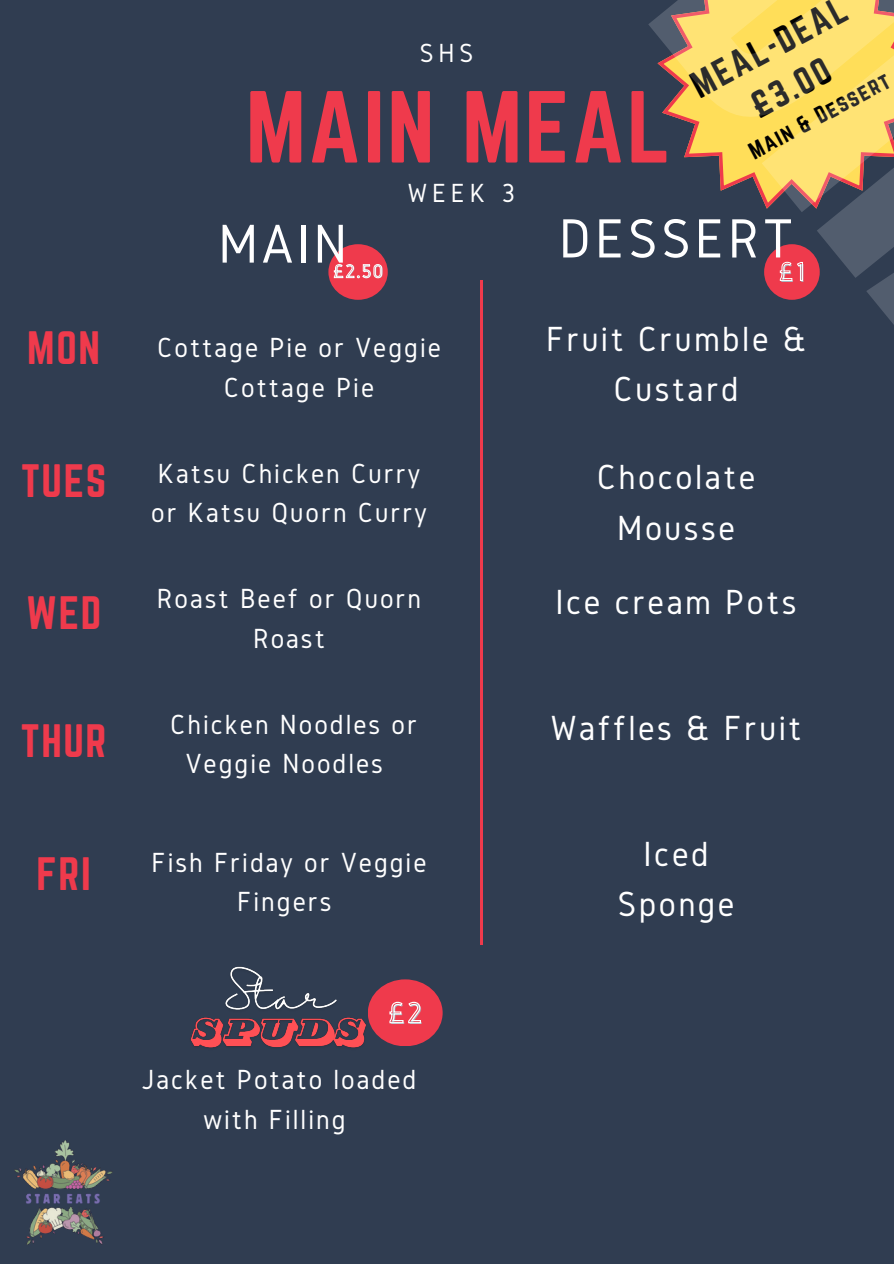
<style>
.page{position:relative;width:894px;height:1264px;background:#fff}
.page>*{position:absolute;margin:0;border:0;box-sizing:border-box;transform-origin:0 0}
.t1{font:89.25px "Norwester";letter-spacing:.03em;color:#ef3a4c}
.t2{font:57.3px "Gidole";letter-spacing:.07em;color:#fff}
.t3{font:56.7px "Gidole";color:#fff}
.t4{font:40.95px "Norwester";letter-spacing:.04em;color:#ef3a4c}
.t5{font:36.3px/50.7px "Gidole";letter-spacing:.07em;color:#fff;text-align:center}
.t6{font:33px "Norwester";color:#000}
.t7{font:30.3px "Gidole";color:#acb4bf}
.t8{font:28.8px/39.3px "Gidole";letter-spacing:.07em;color:#fff;text-align:center}
.t9{font:27.3px "Gidole";letter-spacing:.18em;color:#fff}
.t10{font:27px "Gidole";color:#acb4bf}
.t11{font:21px "Norwester";color:#000}
.t12{font:19.5px "Gidole";color:#acb4bf}
</style>
<div class="page">
<div style="left:0;top:0;width:893px;height:1263px;background:#303d51"></div>
<hr style="left:480px;top:280px;width:3px;height:664px;background:#ef3a4c">
<img style="left:15px;top:1140px;width:98px;height:104px">
<div style="left:328px;top:244px;width:59px;height:56px;background:#ef3a4c;border-radius:50%"></div>
<svg style="left:333px;top:264px;width:49px;height:15px"></svg>
<div style="left:763px;top:244px;width:56px;height:56px;background:#ef3a4c;border-radius:50%"></div>
<svg style="left:779px;top:261px;width:24px;height:20px"></svg>
<svg style="left:657px;top:0;width:236px;height:208px"></svg>
<img style="left:225px;top:966px;width:112px;height:44px">
<img style="left:190px;top:1017px;width:176px;height:31px">
<div style="left:367px;top:979px;width:75px;height:67px;background:#ef3a4c;border-radius:50%"></div>
<svg style="left:389px;top:1001px;width:32px;height:22px"></svg>
<p class="t4" style="left:27px;top:323px;width:74px">MON</p>
<p class="t4" style="left:21px;top:455px;width:87px">TUES</p>
<p class="t4" style="left:26px;top:588px;width:77px">WED</p>
<h2 class="t4" style="left:21px;top:716px;width:87px">THUR</h2>
<p class="t4" style="left:36px;top:849px;width:56px">FRI</p>
<p class="t9" style="left:419px;top:38px;width:55px">SHS</p>
<p class="t1" style="left:246px;top:73px;width:426px">MAIN MEAL</p>
<h5 class="t9" style="left:407px;top:178px;width:109px">WEEK 3</h5>
<p class="t6" style="left:684px;top:69px;width:172px;rotate:-28deg">MEAL-DEAL</p>
<h5 class="t6" style="left:743px;top:90px;width:86px;rotate:-28deg">£3.00</h5>
<p class="t11" style="left:744px;top:141px;width:157px;rotate:-28deg">Main &amp; Dessert</p>
<p class="t2" style="left:558px;top:207px;width:236px">DESSERT</p>
<h4 class="t3" style="left:218px;top:212px;width:130px">MAIN</h4>
<p class="t12" style="left:334px;top:261px;width:51px">£2.50</p>
<p class="t10" style="left:779px;top:258px;width:28px">£1</p>
<h4 class="t8" style="left:157px;top:327px;width:285px">Cottage Pie or Veggie<br>Cottage Pie</h4>
<p class="t8" style="left:151px;top:453px;width:277px;text-align:left">Katsu Chicken Curry or Katsu Quorn Curry</p>
<h5 class="t8" style="left:157px;top:579px;width:265px">Roast Beef or Quorn<br>Roast</h5>
<p class="t8" style="left:186px;top:704px;width:233px;text-align:left;text-indent:-16px">Chicken Noodles or<br>Veggie Noodles</p>
<p class="t8" style="left:151px;top:842px;width:276px">Fish Friday or Veggie<br>Fingers</p>
<p class="t7" style="left:389px;top:997px;width:35px">£2</p>
<p class="t8" style="left:142px;top:1059px;width:276px">Jacket Potato loaded with Filling</p>
<h5 class="t5" style="left:546px;top:313px;width:261px">Fruit Crumble &amp;<br>Custard</h5>
<p class="t5" style="left:596px;top:451px;width:160px">Chocolate<br>Mousse</p>
<p class="t5" style="left:555px;top:576px;width:242px">Ice cream Pots</p>
<h5 class="t5" style="left:550px;top:702px;width:252px">Waffles &amp; Fruit</h5>
<p class="t5" style="left:617px;top:827px;width:118px">Iced<br>Sponge</p>
</div>
